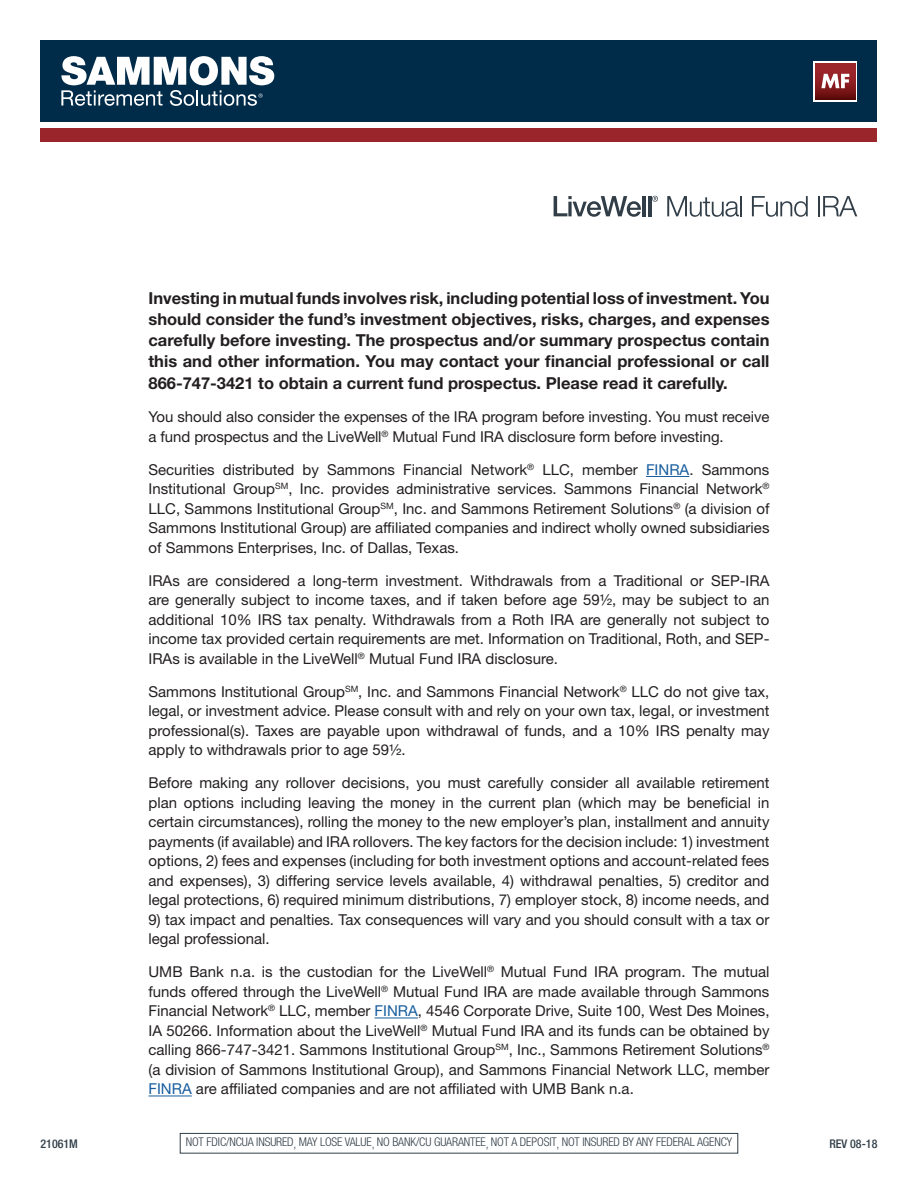
<style>
.page{position:relative;width:918px;height:1188px;background:#fff}
.page>*{position:absolute;margin:0;border:0;box-sizing:border-box;transform-origin:0 0}
.Disclosures{font:700 16.5px/21px "Helvetica Neue LT Std";color:#231f20;text-align:justify}
.Disclosures-2{font:15px/19.5px "Helvetica Neue LT Std";color:#231f20;text-align:justify}
.t1{font:300 condensed 12px "Helvetica Neue LT Std";letter-spacing:-.01em;color:#313e48}
.t2{font:500 condensed 12px "Helvetica Neue LT Std";color:#313e48}
.s1{color:#175d9e}
</style>
<div class="page">
<div style="left:40px;top:128px;width:838px;height:14px;background:#9a262b"></div>
<div style="left:40px;top:40px;width:838px;height:82px;background:#002b49"></div>
<svg style="left:813px;top:61px;width:44px;height:40px"></svg>
<svg style="left:815px;top:63px;width:40px;height:36px"></svg>
<svg style="left:821px;top:74px;width:28px;height:14px"></svg>
<svg style="left:554px;top:196px;width:87px;height:21px"></svg>
<hr style="left:642px;top:196px;width:3px;height:20px;background:#313e48">
<hr style="left:648px;top:196px;width:3px;height:20px;background:#313e48">
<svg style="left:652px;top:196px;width:6px;height:6px"></svg>
<svg style="left:667px;top:196px;width:72px;height:21px"></svg>
<hr style="left:740px;top:196px;width:2px;height:20px;background:#313e48">
<svg style="left:752px;top:196px;width:56px;height:21px"></svg>
<hr style="left:818px;top:196px;width:2px;height:20px;background:#313e48">
<svg style="left:823px;top:196px;width:34px;height:20px"></svg>
<hr style="left:646px;top:476px;width:43px;height:1px;background:#175d9e">
<hr style="left:375px;top:1018px;width:43px;height:1px;background:#175d9e">
<hr style="left:148px;top:1096px;width:44px;height:1px;background:#175d9e">
<div style="left:180px;top:1133px;width:558px;height:20px;border:1px solid #313e48"></div>
<svg style="left:61px;top:56px;width:213px;height:50px"></svg>
<p class="Disclosures" style="left:148px;top:287px;width:623px">Investing in mutual funds involves risk, including potential loss of investment. You should consider the fund’s investment objectives, risks, charges, and expenses carefully before investing. The prospectus and/or summary prospectus contain this and other information. You may contact your financial professional or call</p>
<p class="Disclosures" style="left:148px;top:373px;width:581px">866-747-3421 to obtain a current fund prospectus. Please read it carefully.</p>
<p class="Disclosures-2" style="left:148px;top:407px;width:623px">You should also consider the expenses of the IRA program before investing. You must receive a fund prospectus and the LiveWell<sup>®</sup> Mutual Fund IRA disclosure form before investing.</p>
<p class="Disclosures-2" style="left:148px;top:460px;width:623px">Securities distributed by Sammons Financial Network<sup>®</sup> LLC, member <span class="s1">FINRA</span>. Sammons Institutional Group<sup>SM</sup>, Inc. provides administrative services. Sammons Financial Network<sup>® </sup>LLC, Sammons Institutional Group<sup>SM</sup>, Inc. and Sammons Retirement Solutions<sup>®</sup> (a division of Sammons Institutional Group) are affiliated companies and indirect wholly owned subsidiaries of Sammons Enterprises, Inc. of Dallas, Texas.</p>
<p class="Disclosures-2" style="left:148px;top:571px;width:623px">IRAs are considered a long-term investment. Withdrawals from a Traditional or SEP-IRA are generally subject to income taxes, and if taken before age 59½, may be subject to an additional 10% IRS tax penalty. Withdrawals from a Roth IRA are generally not subject to income tax provided certain requirements are met. Information on Traditional, Roth, and SEP-IRAs is available in the LiveWell<sup>®</sup> Mutual Fund IRA disclosure.</p>
<p class="Disclosures-2" style="left:148px;top:682px;width:623px">Sammons Institutional Group<sup>SM</sup>, Inc. and Sammons Financial Network<sup>®</sup> LLC do not give tax, legal, or investment advice. Please consult with and rely on your own tax, legal, or investment professional(s). Taxes are payable upon withdrawal of funds, and a 10% IRS penalty may apply to withdrawals prior to age 59½.</p>
<p class="Disclosures-2" style="left:148px;top:773px;width:623px">Before making any rollover decisions, you must carefully consider all available retirement plan options including leaving the money in the current plan (which may be beneficial in certain circumstances), rolling the money to the new employer’s plan, installment and annuity payments (if available) and IRA rollovers. The key factors for the decision include: 1) investment options, 2) fees and expenses (including for both investment options and account-related fees and expenses), 3) differing service levels available, 4) withdrawal penalties, 5) creditor and legal protections, 6) required minimum distributions, 7) employer stock, 8) income needs, and</p>
<p class="Disclosures-2" style="left:148px;top:910px;width:623px">9) tax impact and penalties. Tax consequences will vary and you should consult with a tax or legal professional.</p>
<p class="Disclosures-2" style="left:148px;top:962px;width:623px">UMB Bank n.a. is the custodian for the LiveWell<sup>®</sup> Mutual Fund IRA program. The mutual funds offered through the LiveWell<sup>®</sup> Mutual Fund IRA are made available through Sammons Financial Network<sup>®</sup> LLC, member <span class="s1">FINRA</span>, 4546 Corporate Drive, Suite 100, West Des Moines, IA 50266. Information about the LiveWell<sup>®</sup> Mutual Fund IRA and its funds can be obtained by calling 866-747-3421. Sammons Institutional Group<sup>SM</sup>, Inc., Sammons Retirement Solutions<sup>® </sup>(a division of Sammons Institutional Group), and Sammons Financial Network LLC, member <span class="s1">FINRA</span> are affiliated companies and are not affiliated with UMB Bank n.a.</p>
<p class="t2" style="left:40px;top:1136px;width:39px">21061M</p>
<p class="t1" style="left:186px;top:1135px;width:548px">NOT FDIC/NCUA INSURED, MAY LOSE VALUE, NO BANK/CU GUARANTEE, NOT A DEPOSIT, NOT INSURED BY ANY FEDERAL AGENCY</p>
<p class="t2" style="left:829px;top:1136px;width:50px">REV 08-18</p>
</div>
